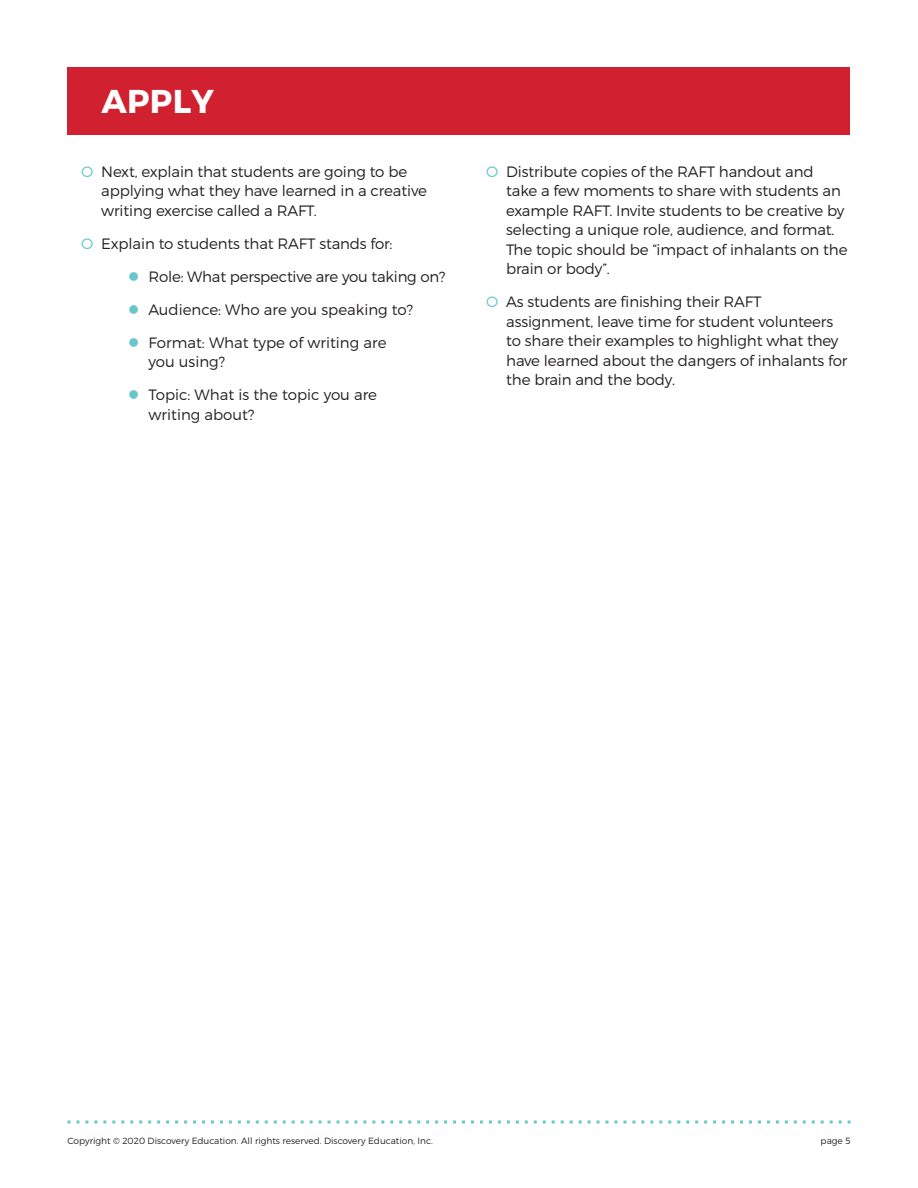
<style>
.page{position:relative;width:918px;height:1188px;background:#fff}
.page>*{position:absolute;margin:0;border:0;box-sizing:border-box;transform-origin:0 0}
.t1{font:700 33px "Montserrat";letter-spacing:.01em;color:#fff}
.t2{font:300 15px/19.5px "Montserrat";letter-spacing:-.01em;color:#231f20}
.t3{font:300 9px "Montserrat";color:#231f20}
.s1{color:#68c8c9}
</style>
<div class="page">
<svg style="left:68px;top:1120px;width:782px;height:4px"></svg>
<div style="left:68px;top:68px;width:782px;height:67px;background:#d1202f"></div>
<p class="t1" style="left:101px;top:81px;width:114px">APPLY</p>
<p class="t2" style="left:101px;top:161px;width:327px;text-indent:-20px"><span class="s1">O</span> Next, explain that students are going to be applying what they have learned in a creative writing exercise called a RAFT.</p>
<p class="t2" style="left:81px;top:233px;width:313px"><span class="s1">O</span> Explain to students that RAFT stands for:</p>
<p class="t2" style="left:148px;top:266px;width:298px">Role: What perspective are you taking on?</p>
<p class="t2" style="left:148px;top:299px;width:266px">Audience: Who are you speaking to?</p>
<p class="t2" style="left:148px;top:332px;width:240px">Format: What type of writing are you using?</p>
<p class="t2" style="left:148px;top:385px;width:230px">Topic: What is the topic you are writing about?</p>
<p class="t2" style="left:506px;top:161px;width:343px;text-indent:-20px"><span class="s1">O</span> Distribute copies of the RAFT handout and take a few moments to share with students an example RAFT. Invite students to be creative by selecting a unique role, audience, and format.<br>The topic should be “impact of inhalants on the brain or body”.</p>
<p class="t2" style="left:506px;top:292px;width:343px;text-indent:-20px"><span class="s1">O</span> As students are finishing their RAFT assignment, leave time for student volunteers to share their examples to highlight what they have learned about the dangers of inhalants for the brain and the body.</p>
<p class="t3" style="left:68px;top:1136px;width:367px">Copyright © 2020 Discovery Education. All rights reserved. Discovery Education, Inc.</p>
<p class="t3" style="left:821px;top:1136px;width:31px">page 5</p>
</div>
